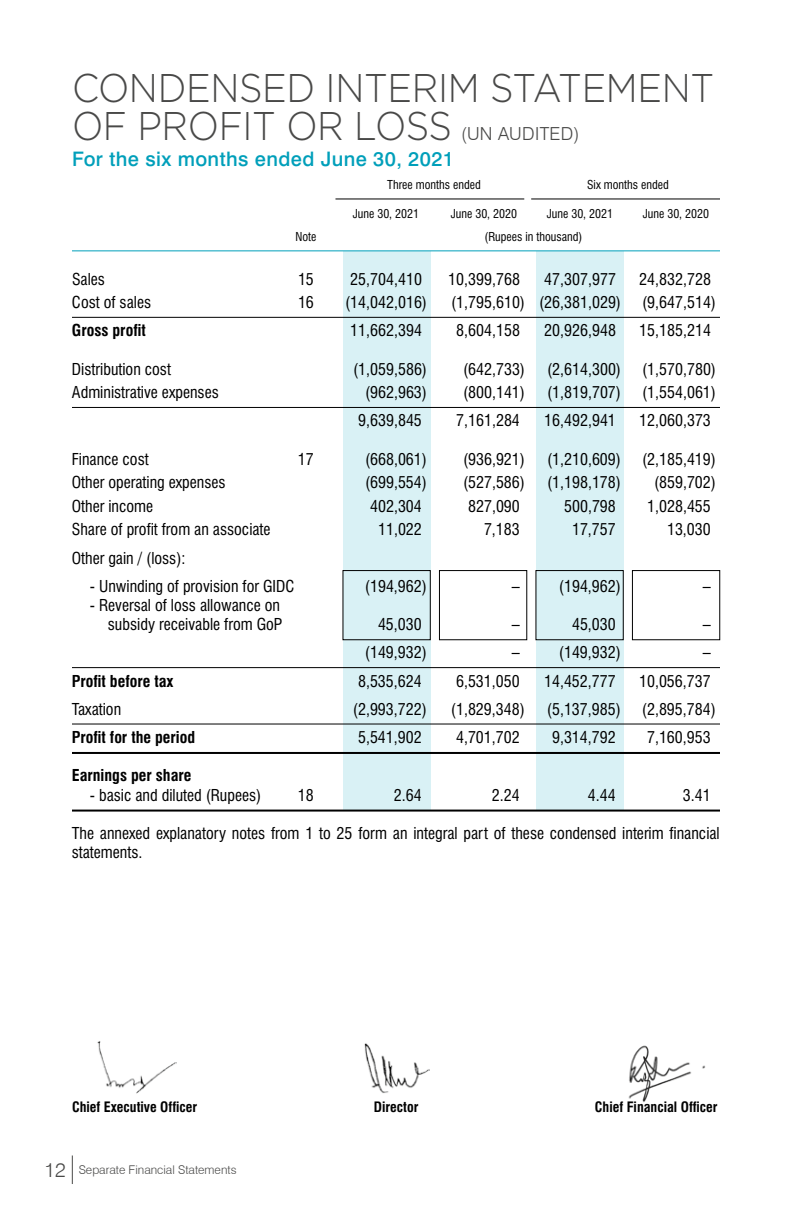
<style>
.page{position:relative;width:792px;height:1224px;background:#fff}
.page>*{position:absolute;margin:0;border:0;box-sizing:border-box;transform-origin:0 0}
.t1{font:300 40px/38px "Gotham";letter-spacing:-.01em;color:#494948;scale:.92 1}
.t2{font:500 20px "Swiss 721 BT";letter-spacing:.02em;color:#009fba}
.t3{font:300 18px "Swiss 721 BT";letter-spacing:.02em;color:#494948}
.t4{font:condensed 16px/19.2px "Swiss 721 BT";color:#000;text-align:right}
.t5{font:700 condensed 16px "Swiss 721 BT";color:#000}
.t6{font:700 condensed 14px "Swiss 721 BT";color:#000}
.t7{font:condensed 12px "Swiss 721 BT";color:#000}
.t8{font:300 12px "Swiss 721 BT";color:#494948}
.s1{font-size:20px}
</style>
<div class="page">
<svg style="left:72px;top:1156px;width:1px;height:28px"></svg>
<div style="left:536px;top:251px;width:87px;height:559px;background:#d9f1f5"></div>
<div style="left:343px;top:251px;width:87px;height:559px;background:#d9f1f5"></div>
<img style="left:628px;top:1045px;width:78px;height:58px">
<img style="left:364px;top:1043px;width:66px;height:50px">
<img style="left:97px;top:1041px;width:79px;height:53px">
<hr style="left:72px;top:250px;width:648px;height:1px;background:#009fba">
<hr style="left:72px;top:317px;width:648px;height:1px;background:#000">
<hr style="left:72px;top:407px;width:648px;height:1px;background:#000">
<hr style="left:72px;top:667px;width:648px;height:1px;background:#000">
<hr style="left:72px;top:724px;width:648px;height:1px;background:#000">
<hr style="left:72px;top:752px;width:648px;height:2px;background:#000">
<hr style="left:72px;top:810px;width:648px;height:2px;background:#000">
<div style="left:632px;top:570px;width:88px;height:70px;border:1px solid #000"></div>
<div style="left:439px;top:570px;width:88px;height:70px;border:1px solid #000"></div>
<div style="left:536px;top:570px;width:88px;height:70px;border:1px solid #000"></div>
<div style="left:343px;top:570px;width:88px;height:70px;border:1px solid #000"></div>
<hr style="left:531px;top:199px;width:189px;height:1px;background:#000">
<hr style="left:335px;top:199px;width:189px;height:1px;background:#000">
<h1 class="t1" style="left:72px;top:68px;width:700px">CONDENSED INTERIM STATEMENT<br>OF PROFIT OR LOSS</h1>
<p class="t3" style="left:461px;top:123px;width:120px">(UN AUDITED)</p>
<p class="t2" style="left:72px;top:147px;width:384px">For the six months ended June 30, 2021</p>
<p class="t7" style="left:387px;top:178px;width:95px">Three months ended</p>
<p class="t7" style="left:587px;top:178px;width:83px">Six months ended</p>
<p class="t7" style="left:353px;top:206px;width:68px">June 30, 2021</p>
<p class="t7" style="left:451px;top:206px;width:68px">June 30, 2020</p>
<p class="t7" style="left:547px;top:206px;width:68px">June 30, 2021</p>
<p class="t7" style="left:643px;top:206px;width:68px">June 30, 2020</p>
<p class="t7" style="left:296px;top:230px;width:22px">Note</p>
<p class="t7" style="left:485px;top:230px;width:99px">(Rupees in thousand)</p>
<p class="t4" style="left:72px;top:269px;width:34px">Sales</p>
<p class="t4" style="left:298px;top:269px;width:17px">15</p>
<p class="t4" style="left:350px;top:269px;width:73px">25,704,410</p>
<p class="t4" style="left:448px;top:269px;width:73px">10,399,768</p>
<p class="t4" style="left:544px;top:269px;width:73px">47,307,977</p>
<p class="t4" style="left:639px;top:269px;width:73px">24,832,728</p>
<p class="t4" style="left:72px;top:293px;width:81px">Cost of sales</p>
<p class="t4" style="left:298px;top:293px;width:17px">16</p>
<p class="t4" style="left:345px;top:293px;width:83px">(14,042,016)</p>
<p class="t4" style="left:451px;top:293px;width:171px">(1,795,610) (26,381,029)</p>
<p class="t4" style="left:642px;top:293px;width:75px">(9,647,514)</p>
<p class="t5" style="left:72px;top:321px;width:75px">Gross profit</p>
<p class="t4" style="left:350px;top:321px;width:73px">11,662,394</p>
<p class="t4" style="left:456px;top:321px;width:65px">8,604,158</p>
<p class="t4" style="left:544px;top:321px;width:73px">20,926,948</p>
<p class="t4" style="left:639px;top:321px;width:73px">15,185,214</p>
<p class="t4" style="left:72px;top:359px;width:101px">Distribution cost</p>
<p class="t4" style="left:353px;top:359px;width:75px">(1,059,586)</p>
<p class="t4" style="left:463px;top:359px;width:64px">(642,733)</p>
<p class="t4" style="left:547px;top:359px;width:75px">(2,614,300)</p>
<p class="t4" style="left:642px;top:359px;width:75px">(1,570,780)</p>
<p class="t4" style="left:72px;top:383px;width:148px">Administrative expenses</p>
<p class="t4" style="left:365px;top:383px;width:64px">(962,963)</p>
<p class="t4" style="left:463px;top:383px;width:64px">(800,141)</p>
<p class="t4" style="left:547px;top:383px;width:75px">(1,819,707)</p>
<p class="t4" style="left:642px;top:383px;width:75px">(1,554,061)</p>
<p class="t4" style="left:358px;top:411px;width:65px">9,639,845</p>
<p class="t4" style="left:456px;top:411px;width:65px">7,161,284</p>
<p class="t4" style="left:544px;top:411px;width:73px">16,492,941</p>
<p class="t4" style="left:639px;top:411px;width:73px">12,060,373</p>
<p class="t4" style="left:72px;top:449px;width:78px">Finance cost</p>
<p class="t4" style="left:298px;top:449px;width:17px">17</p>
<p class="t4" style="left:365px;top:449px;width:64px">(668,061)</p>
<p class="t4" style="left:463px;top:449px;width:64px">(936,921)</p>
<p class="t4" style="left:547px;top:449px;width:75px">(1,210,609)</p>
<p class="t4" style="left:642px;top:449px;width:75px">(2,185,419)</p>
<p class="t4" style="left:72px;top:473px;width:155px">Other operating expenses</p>
<p class="t4" style="left:365px;top:473px;width:64px">(699,554)</p>
<p class="t4" style="left:463px;top:473px;width:64px">(527,586)</p>
<p class="t4" style="left:547px;top:473px;width:75px">(1,198,178)</p>
<p class="t4" style="left:654px;top:473px;width:64px">(859,702)</p>
<p class="t4" style="left:72px;top:496px;width:83px">Other income</p>
<p class="t4" style="left:370px;top:496px;width:53px">402,304</p>
<p class="t4" style="left:468px;top:496px;width:53px">827,090</p>
<p class="t4" style="left:564px;top:496px;width:53px">500,798</p>
<p class="t4" style="left:647px;top:496px;width:65px">1,028,455</p>
<p class="t4" style="left:72px;top:520px;width:200px">Share of profit from an associate</p>
<p class="t4" style="left:378px;top:520px;width:45px">11,022</p>
<p class="t4" style="left:484px;top:520px;width:37px">7,183</p>
<p class="t4" style="left:572px;top:520px;width:45px">17,757</p>
<p class="t4" style="left:667px;top:520px;width:45px">13,030</p>
<p class="t4" style="left:72px;top:548px;width:115px">Other gain / (loss):</p>
<p class="t4" style="left:90px;top:576px;width:206px">- Unwinding of provision for GIDC</p>
<p class="t4" style="left:365px;top:576px;width:64px">(194,962)</p>
<p class="t4" style="left:512px;top:576px;width:9px">–</p>
<p class="t4" style="left:559px;top:576px;width:64px">(194,962)</p>
<p class="t4" style="left:703px;top:576px;width:9px">–</p>
<p class="t4" style="left:90px;top:596px;width:194px">- Reversal of loss allowance on subsidy receivable from GoP</p>
<p class="t4" style="left:378px;top:615px;width:45px">45,030</p>
<p class="t4" style="left:512px;top:615px;width:9px">–</p>
<p class="t4" style="left:572px;top:615px;width:45px">45,030</p>
<p class="t4" style="left:703px;top:615px;width:9px">–</p>
<p class="t4" style="left:365px;top:643px;width:64px">(149,932)</p>
<p class="t4" style="left:512px;top:643px;width:9px">–</p>
<p class="t4" style="left:559px;top:643px;width:64px">(149,932)</p>
<p class="t4" style="left:703px;top:643px;width:9px">–</p>
<p class="t5" style="left:72px;top:671px;width:103px">Profit before tax</p>
<p class="t4" style="left:358px;top:671px;width:65px">8,535,624</p>
<p class="t4" style="left:456px;top:671px;width:65px">6,531,050</p>
<p class="t4" style="left:544px;top:671px;width:73px">14,452,777</p>
<p class="t4" style="left:639px;top:671px;width:73px">10,056,737</p>
<p class="t4" style="left:72px;top:699px;width:51px">Taxation</p>
<p class="t4" style="left:353px;top:699px;width:75px">(2,993,722)</p>
<p class="t4" style="left:451px;top:699px;width:75px">(1,829,348)</p>
<p class="t4" style="left:547px;top:699px;width:75px">(5,137,985)</p>
<p class="t4" style="left:642px;top:699px;width:75px">(2,895,784)</p>
<p class="t5" style="left:72px;top:727px;width:125px">Profit for the period</p>
<p class="t4" style="left:358px;top:727px;width:65px">5,541,902</p>
<p class="t4" style="left:456px;top:727px;width:65px">4,701,702</p>
<p class="t4" style="left:552px;top:727px;width:65px">9,314,792</p>
<p class="t4" style="left:647px;top:727px;width:65px">7,160,953</p>
<p class="t5" style="left:72px;top:766px;width:121px">Earnings per share</p>
<p class="t4" style="left:90px;top:785px;width:173px">- basic and diluted (Rupees)</p>
<p class="t4" style="left:298px;top:785px;width:17px">18</p>
<p class="t4" style="left:394px;top:785px;width:29px">2.64</p>
<p class="t4" style="left:492px;top:785px;width:29px">2.24</p>
<p class="t4" style="left:588px;top:785px;width:29px">4.44</p>
<p class="t4" style="left:683px;top:785px;width:29px">3.41</p>
<p class="t4" style="left:72px;top:823px;width:649px;text-align:left">The annexed explanatory notes from 1 to 25 form an integral part of these condensed interim financial statements.</p>
<p class="t6" style="left:72px;top:1098px;width:127px">Chief Executive Officer</p>
<p class="t6" style="left:374px;top:1098px;width:46px">Director</p>
<p class="t6" style="left:595px;top:1098px;width:124px">Chief Financial Officer</p>
<p class="t8" style="left:45px;top:1162px;width:193px"><span class="s1">12</span> Separate Financial Statements</p>
</div>
